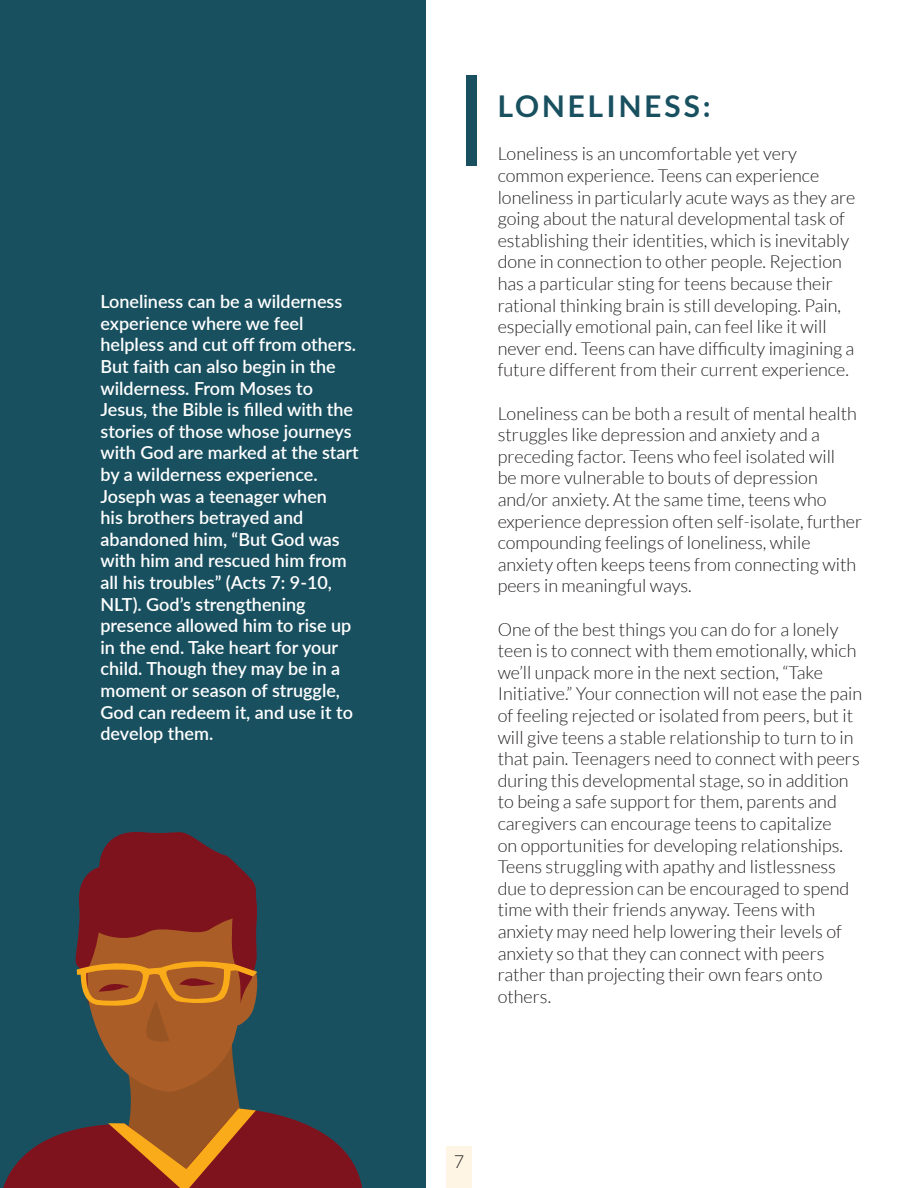
<style>
.page{position:relative;width:918px;height:1188px;background:#fff}
.page>*{position:absolute;margin:0;border:0;box-sizing:border-box;transform-origin:0 0}
.t1{font:700 30px "Lato";letter-spacing:.1em;color:#195060}
.t2{font:300 18px/21.6px "Lato";color:#231f20}
.t3{font:600 18px/21.6px "Lato";color:#fff}
</style>
<div class="page">
<div style="left:446px;top:1146px;width:26px;height:42px;background:#fef5e5"></div>
<div style="left:466px;top:75px;width:11px;height:91px;background:#195060"></div>
<div style="left:0;top:0;width:426px;height:1188px;background:#195060"></div>
<svg style="left:3px;top:832px;width:360px;height:356px"></svg>
<p class="t3" style="left:100px;top:290px;width:260px">Loneliness can be a wilderness experience where we feel helpless and cut off from others.<br>But faith can also begin in the wilderness. From Moses to<br>Jesus, the Bible is filled with the stories of those whose journeys with God are marked at the start by a wilderness experience.<br>Joseph was a teenager when<br>his brothers betrayed and abandoned him, “But God was with him and rescued him from all his troubles” (Acts 7: 9-10,<br>NLT). God’s strengthening presence allowed him to rise up in the end. Take heart for your child. Though they may be in a moment or season of struggle,<br>God can redeem it, and use it to develop them.</p>
<h1 class="t1" style="left:498px;top:89px;width:214px">LONELINESS:</h1>
<p class="t2" style="left:498px;top:143px;width:359px">Loneliness is an uncomfortable yet very common experience. Teens can experience loneliness in particularly acute ways as they are going about the natural developmental task of establishing their identities, which is inevitably done in connection to other people. Rejection has a particular sting for teens because their rational thinking brain is still developing. Pain, especially emotional pain, can feel like it will never end. Teens can have difficulty imagining a future different from their current experience.</p>
<p class="t2" style="left:498px;top:402px;width:366px">Loneliness can be both a result of mental health struggles like depression and anxiety and a preceding factor. Teens who feel isolated will<br>be more vulnerable to bouts of depression and/or anxiety. At the same time, teens who experience depression often self-isolate, further compounding feelings of loneliness, while anxiety often keeps teens from connecting with peers in meaningful ways.</p>
<p class="t2" style="left:498px;top:618px;width:366px">One of the best things you can do for a lonely teen is to connect with them emotionally, which we’ll unpack more in the next section, “Take Initiative.” Your connection will not ease the pain of feeling rejected or isolated from peers, but it will give teens a stable relationship to turn to in that pain. Teenagers need to connect with peers during this developmental stage, so in addition to being a safe support for them, parents and caregivers can encourage teens to capitalize<br>on opportunities for developing relationships.<br>Teens struggling with apathy and listlessness due to depression can be encouraged to spend time with their friends anyway. Teens with anxiety may need help lowering their levels of anxiety so that they can connect with peers rather than projecting their own fears onto others.</p>
<p class="t2" style="left:454px;top:1151px;width:12px">7</p>
</div>
